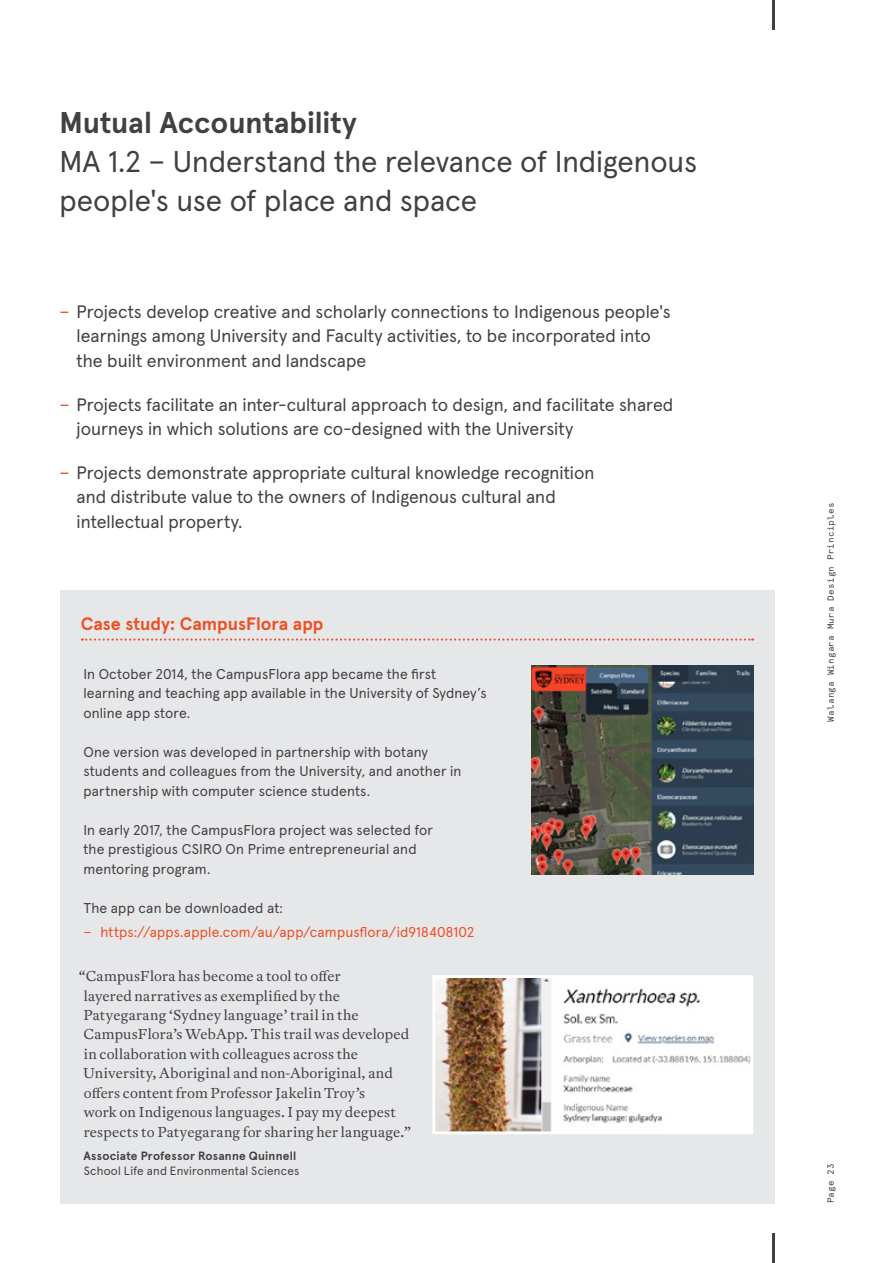
<style>
.page{position:relative;width:893px;height:1263px;background:#fff}
.page>*{position:absolute;margin:0;border:0;box-sizing:border-box;transform-origin:0 0}
.t1{font:30px/39px "Apercu Pro";color:#414042}
.t2{font:700 30px "Apercu Pro";letter-spacing:-.005em;color:#414042}
.t3{font:18px/24.3px "Apercu Pro";color:#414042}
.t4{font:700 18px "Apercu Pro";color:#f04e23}
.t5{font:14.25px/19.5px "Apercu Pro";letter-spacing:.01em;color:#414042}
.t6{font:300 14.25px/19.5px "Antwerp";letter-spacing:.015em;color:#414042}
.t7{font:14.25px "Apercu Pro";letter-spacing:.015em;color:#f04e23}
.t8{font:12px "Apercu Pro";letter-spacing:.02em;color:#414042}
.t9{font:700 12px "Apercu Pro";letter-spacing:.015em;color:#414042}
.t10{font:9px "Apercu Mono Pro";letter-spacing:.02em;color:#414042}
.s1{color:#f04e23}
</style>
<div class="page">
<div style="left:60px;top:590px;width:714px;height:613px;background:#e6e7e8"></div>
<svg style="left:82px;top:638px;width:671px;height:3px"></svg>
<img style="left:531px;top:665px;width:222px;height:209px">
<img style="left:436px;top:979px;width:313px;height:151px">
<div style="left:432px;top:975px;width:321px;height:159px;border:3px solid #fff"></div>
<hr style="left:773px;top:1233px;width:2px;height:30px;background:#414042">
<hr style="left:773px;top:0;width:2px;height:30px;background:#414042">
<h1 class="t2" style="left:60px;top:99px;width:299px">Mutual Accountability</h1>
<h1 class="t1" style="left:60px;top:139px;width:639px">MA 1.2 – Understand the relevance of Indigenous people's use of place and space</h1>
<p class="t3" style="left:77px;top:298px;width:595px;text-indent:-17px"><span class="s1">−</span> Projects develop creative and scholarly connections to Indigenous people's learnings among University and Faculty activities, to be incorporated into the built environment and landscape</p>
<p class="t3" style="left:77px;top:391px;width:598px;text-indent:-17px"><span class="s1">−</span> Projects facilitate an inter-cultural approach to design, and facilitate shared journeys in which solutions are co-designed with the University</p>
<p class="t3" style="left:77px;top:459px;width:519px;text-indent:-17px"><span class="s1">−</span> Projects demonstrate appropriate cultural knowledge recognition and distribute value to the owners of Indigenous cultural and intellectual property.</p>
<p class="t10" style="left:824px;top:721px;width:220px;rotate:-90deg">Walanga Wingara Mura Design Principles</p>
<p class="t4" style="left:81px;top:610px;width:244px">Case study: CampusFlora app</p>
<p class="t5" style="left:83px;top:663px;width:405px">In October 2014, the CampusFlora app became the first learning and teaching app available in the University of Sydney’s online app store.</p>
<p class="t5" style="left:83px;top:741px;width:380px">One version was developed in partnership with botany students and colleagues from the University, and another in partnership with computer science students.</p>
<p class="t5" style="left:83px;top:819px;width:351px">In early 2017, the CampusFlora project was selected for the prestigious CSIRO On Prime entrepreneurial and mentoring program.</p>
<p class="t5" style="left:83px;top:897px;width:201px">The app can be downloaded at:</p>
<p class="t7" style="left:83px;top:921px;width:392px">− https://apps.apple.com/au/app/campusflora/id918408102</p>
<p class="t6" style="left:83px;top:966px;width:329px;text-indent:-5px">“CampusFlora has become a tool to offer<br>layered narratives as exemplified by the Patyegarang ‘Sydney language’ trail in the CampusFlora’s WebApp. This trail was developed in collaboration with colleagues across the University, Aboriginal and non-Aboriginal, and offers content from Professor Jakelin Troy’s<br>work on Indigenous languages. I pay my deepest respects to Patyegarang for sharing her language.”</p>
<p class="t9" style="left:84px;top:1146px;width:214px">Associate Professor Rosanne Quinnell</p>
<p class="t8" style="left:84px;top:1161px;width:217px">School Life and Environmental Sciences</p>
<p class="t10" style="left:824px;top:1203px;width:42px;rotate:-90deg">Page 23</p>
</div>
